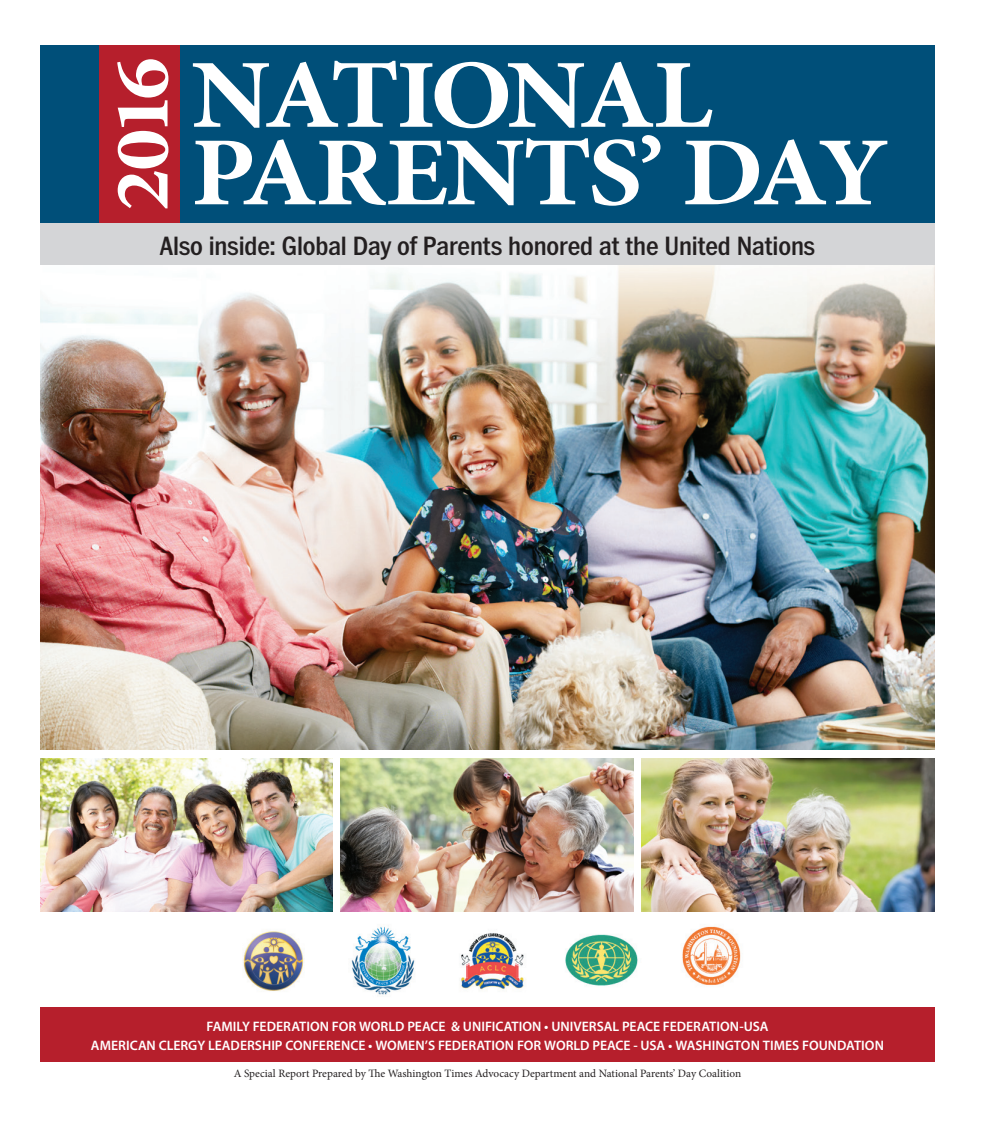
<style>
.page{position:relative;width:990px;height:1125px;background:#fff}
.page>*{position:absolute;margin:0;border:0;box-sizing:border-box;transform-origin:0 0}
.t1{font:700 97.75px "Minion Pro";letter-spacing:-.035em;color:#fff;scale:1.1 1}
.t2{font:700 97.75px "Minion Pro";letter-spacing:-.06em;color:#fff;scale:1.1 1}
.t3{font:700 78.5px "Minion Pro";color:#fff;scale:1.08 1}
.t4{font:500 27.5px "Franklin ITC Narrow";letter-spacing:-.005em;color:#231f20}
.t5{font:600 13.75px/18.8px "Myriad Pro";color:#fff;text-align:center}
.t6{font:11.25px "Minion Pro";color:#231f20}
</style>
<div class="page">
<div style="left:40px;top:1008px;width:895px;height:54px;background:#b61f2c"></div>
<img style="left:243px;top:926px;width:498px;height:69px">
<img style="left:40px;top:265px;width:895px;height:485px">
<div style="left:40px;top:45px;width:895px;height:179px;background:#004f79"></div>
<img style="left:40px;top:759px;width:293px;height:152px">
<img style="left:341px;top:759px;width:293px;height:152px">
<img style="left:642px;top:759px;width:293px;height:152px">
<div style="left:99px;top:45px;width:80px;height:179px;background:#b61f2c"></div>
<div style="left:40px;top:224px;width:895px;height:41px;background:#d4d5d7"></div>
<p class="t3" style="left:87px;top:211px;width:144px;rotate:-90deg">2016</p>
<p class="t2" style="left:191px;top:27px;width:476px">NATIONAL</p>
<p class="t1" style="left:191px;top:104px;width:635px">PARENTS’ DAY</p>
<p class="t4" style="left:160px;top:232px;width:657px">Also inside: Global Day of Parents honored at the United Nations</p>
<p class="t5" style="left:91px;top:1016px;width:795px">FAMILY FEDERATION FOR WORLD PEACE &amp; UNIFICATION • UNIVERSAL PEACE FEDERATION-USA<br>AMERICAN CLERGY LEADERSHIP CONFERENCE • WOMEN’S FEDERATION FOR WORLD PEACE - USA • WASHINGTON TIMES FOUNDATION</p>
<p class="t6" style="left:234px;top:1066px;width:509px">A Special Report Prepared by The Washington Times Advocacy Department and National Parents’ Day Coalition</p>
</div>
